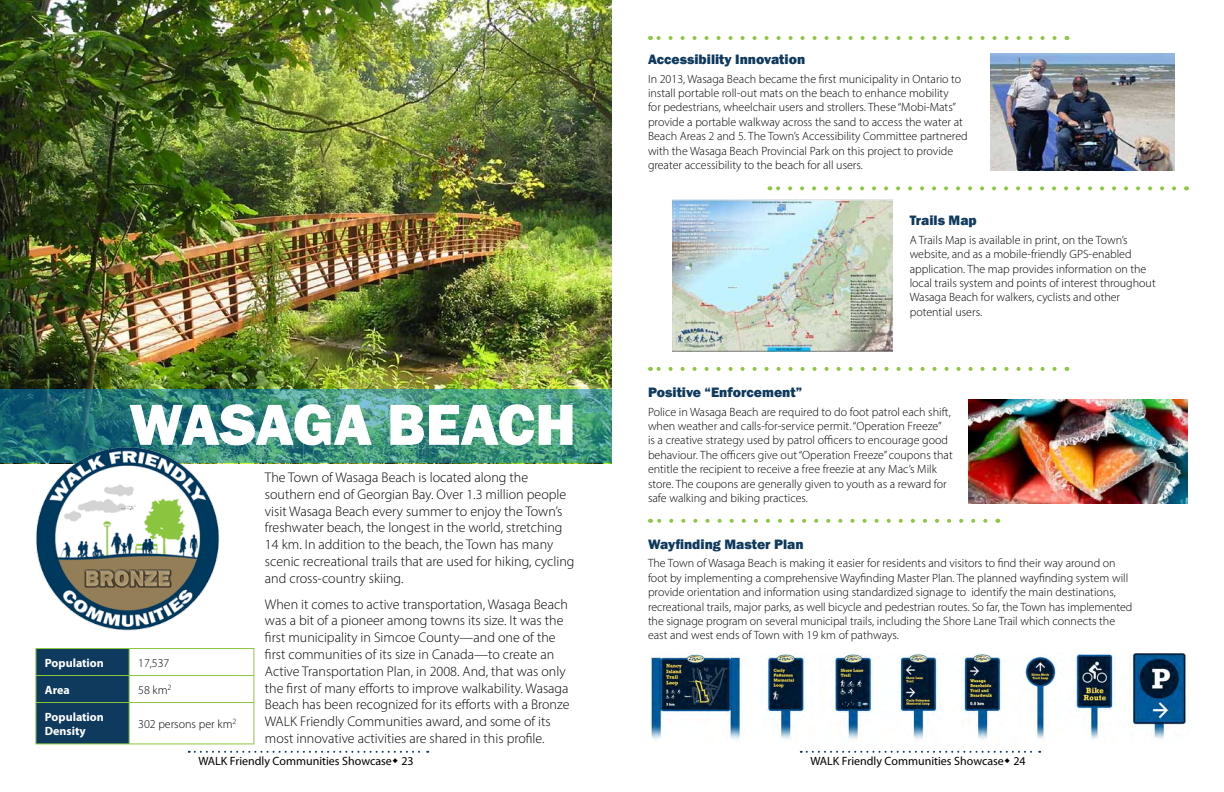
<style>
.page{position:relative;width:1224px;height:792px;background:#fff}
.page>*{position:absolute;margin:0;border:0;box-sizing:border-box;transform-origin:0 0}
.t1{font:800 60px "Franklin Gothic";color:#fff}
.t2{font:300 14px/16.8px "Myriad Pro";color:#000}
.t3{font:800 14px "Franklin Gothic";color:#0f3a5e}
.t4{font:300 12px/14.4px "Myriad Pro";color:#000}
.t5{font:12px "Myriad Pro";color:#000}
.t6{font:700 12px/14.4px "Myriad Pro";color:#fff}
</style>
<div class="page">
<svg style="left:189px;top:751px;width:239px;height:2px"></svg>
<svg style="left:801px;top:751px;width:239px;height:2px"></svg>
<img style="left:0;top:0;width:612px;height:389px">
<svg style="left:0;top:389px;width:612px;height:74px;background:#398c7d"></svg>
<hr style="left:35px;top:648px;width:94px;height:1px;background:#8dc640">
<hr style="left:129px;top:648px;width:125px;height:1px;background:#8dc640">
<hr style="left:129px;top:675px;width:125px;height:1px;background:#8dc640">
<div style="left:35px;top:649px;width:95px;height:94px;background:#0f3a5e"></div>
<svg style="left:253px;top:649px;width:1px;height:53px"></svg>
<hr style="left:35px;top:702px;width:94px;height:1px;background:#8dc640">
<hr style="left:35px;top:703px;width:1px;height:40px;background:#8dc640">
<hr style="left:129px;top:702px;width:125px;height:1px;background:#8dc640">
<hr style="left:129px;top:703px;width:1px;height:40px;background:#8dc640">
<hr style="left:253px;top:703px;width:1px;height:40px;background:#8dc640">
<hr style="left:35px;top:743px;width:94px;height:1px;background:#8dc640">
<hr style="left:129px;top:743px;width:125px;height:1px;background:#8dc640">
<img style="left:35px;top:433px;width:199px;height:198px">
<svg style="left:650px;top:519px;width:335px;height:4px"></svg>
<img style="left:651px;top:653px;width:535px;height:87px">
<img style="left:672px;top:200px;width:221px;height:151px">
<svg style="left:650px;top:36px;width:405px;height:4px"></svg>
<img style="left:991px;top:54px;width:184px;height:116px">
<svg style="left:770px;top:186px;width:404px;height:4px"></svg>
<svg style="left:650px;top:367px;width:405px;height:4px"></svg>
<img style="left:968px;top:399px;width:220px;height:105px">
<p class="t3" style="left:648px;top:50px;width:159px">Accessibility Innovation</p>
<p class="t4" style="left:648px;top:71px;width:321px">In 2013, Wasaga Beach became the first municipality in Ontario to install portable roll-out mats on the beach to enhance mobility<br>for pedestrians, wheelchair users and strollers. These “Mobi-Mats” provide a portable walkway across the sand to access the water at Beach Areas 2 and 5. The Town’s Accessibility Committee partnered with the Wasaga Beach Provincial Park on this project to provide greater accessibility to the beach for all users.</p>
<h1 class="t1" style="left:129px;top:386px;width:448px">WASAGA BEACH</h1>
<p class="t6" style="left:45px;top:655px;width:60px">Population</p>
<p class="t4" style="left:138px;top:655px;width:33px">17,537</p>
<p class="t6" style="left:45px;top:682px;width:26px">Area</p>
<p class="t4" style="left:138px;top:682px;width:35px">58 km<sup>2</sup></p>
<p class="t6" style="left:45px;top:709px;width:60px">Population<br>Density</p>
<p class="t4" style="left:138px;top:716px;width:100px">302 persons per km<sup>2</sup></p>
<p class="t2" style="left:265px;top:469px;width:311px">The Town of Wasaga Beach is located along the southern end of Georgian Bay. Over 1.3 million people visit Wasaga Beach every summer to enjoy the Town’s freshwater beach, the longest in the world, stretching 14 km. In addition to the beach, the Town has many scenic recreational trails that are used for hiking, cycling and cross-country skiing.</p>
<p class="t2" style="left:265px;top:595px;width:306px">When it comes to active transportation, Wasaga Beach was a bit of a pioneer among towns its size. It was the first municipality in Simcoe County—and one of the first communities of its size in Canada—to create an Active Transportation Plan, in 2008. And, that was only the first of many efforts to improve walkability. Wasaga Beach has been recognized for its efforts with a Bronze WALK Friendly Communities award, and some of its most innovative activities are shared in this profile.</p>
<p class="t3" style="left:910px;top:211px;width:69px">Trails Map</p>
<p class="t4" style="left:910px;top:232px;width:248px">A Trails Map is available in print, on the Town’s website, and as a mobile-friendly GPS-enabled application. The map provides information on the local trails system and points of interest throughout Wasaga Beach for walkers, cyclists and other potential users.</p>
<p class="t3" style="left:648px;top:383px;width:156px">Positive “Enforcement”</p>
<p class="t4" style="left:648px;top:404px;width:306px">Police in Wasaga Beach are required to do foot patrol each shift, when weather and calls-for-service permit. “Operation Freeze”<br>is a creative strategy used by patrol officers to encourage good behaviour. The officers give out “Operation Freeze” coupons that entitle the recipient to receive a free freezie at any Mac’s Milk store. The coupons are generally given to youth as a reward for safe walking and biking practices.</p>
<p class="t3" style="left:648px;top:535px;width:157px">Wayfinding Master Plan</p>
<p class="t4" style="left:648px;top:556px;width:486px">The Town of Wasaga Beach is making it easier for residents and visitors to find their way around on foot by implementing a comprehensive Wayfinding Master Plan. The planned wayfinding system will provide orientation and information using standardized signage to identify the main destinations, recreational trails, major parks, as well bicycle and pedestrian routes. So far, the Town has implemented the signage program on several municipal trails, including the Shore Lane Trail which connects the east and west ends of Town with 19 km of pathways.</p>
<p class="t5" style="left:198px;top:754px;width:217px">WALK Friendly Communities Showcase 23</p>
<p class="t5" style="left:810px;top:754px;width:217px">WALK Friendly Communities Showcase 24</p>
</div>
